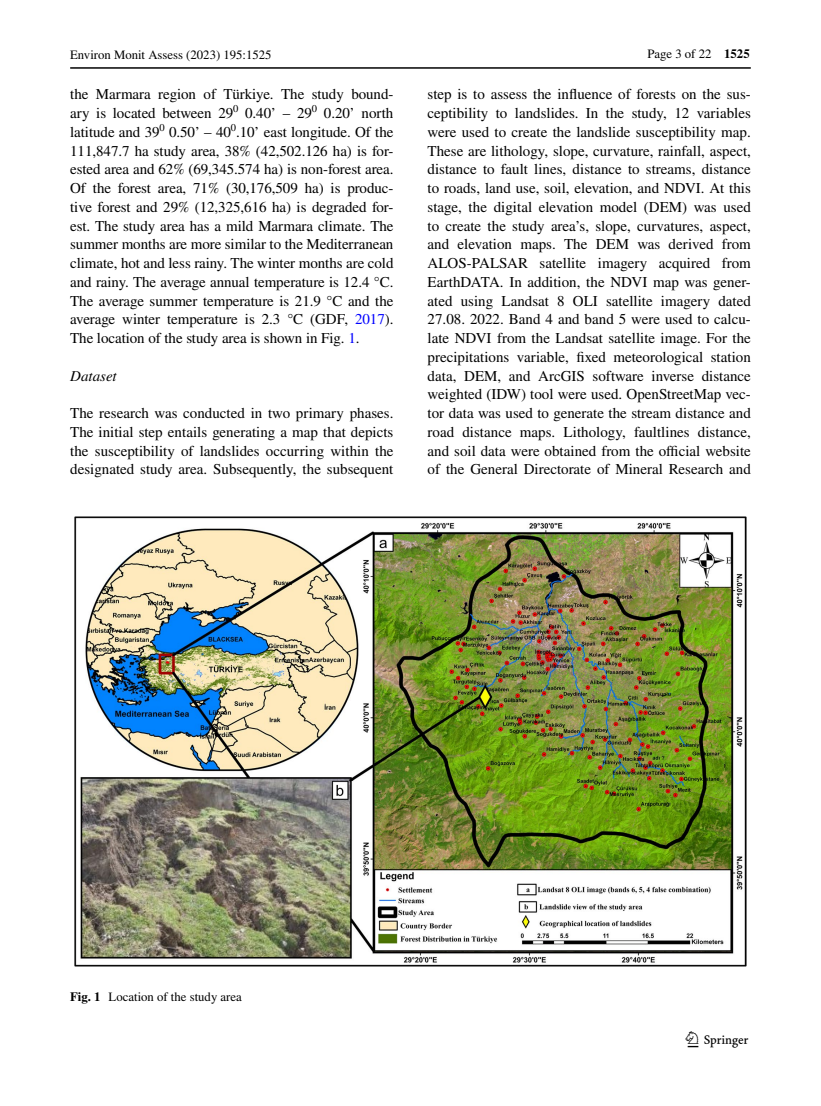
<style>
.page{position:relative;width:821px;height:1106px;background:#fff}
.page>*{position:absolute;margin:0;border:0;box-sizing:border-box;transform-origin:0 0}
.t1{font:22.5px "Springnew Regular 3";color:#000}
.t2{font:15px/18.8px "STIX";color:#000;text-align:justify}
.t3{font:italic 15px "STIX";color:#000}
.t4{font:12.75px "STIX";color:#000}
.s1{color:#00f}
.s2{font-weight:700}
</style>
<div class="page">
<hr style="left:70px;top:67px;width:680px;height:2px;background:#000">
<img style="left:74px;top:516px;width:672px;height:450px">
<p class="t4" style="left:70px;top:46px;width:203px">Environ Monit Assess (2023) 195:1525</p>
<p class="t2" style="left:70px;top:86px;width:325px">the Marmara region of Türkiye. The study bound&shy;ary is located between 29<sup>0</sup> 0.40’ – 29<sup>0</sup> 0.20’ north latitude and 39<sup>0</sup> 0.50’ – 40<sup>0</sup>.10’ east longitude. Of the 111,847.7 ha study area, 38% (42,502.126 ha) is for&shy;ested area and 62% (69,345.574 ha) is non-forest area.<br>Of the forest area, 71% (30,176,509 ha) is produc&shy;tive forest and 29% (12,325,616 ha) is degraded for&shy;est. The study area has a mild Marmara climate. The summer months are more similar to the Mediterranean climate, hot and less rainy. The winter months are cold and rainy. The average annual temperature is 12.4 °C.<br>The average summer temperature is 21.9 °C and the average winter temperature is 2.3 °C (GDF, <span class="s1">2017</span>).<br>The location of the study area is shown in Fig. <span class="s1">1</span>.</p>
<p class="t3" style="left:70px;top:365px;width:48px">Dataset</p>
<p class="t2" style="left:70px;top:405px;width:325px">The research was conducted in two primary phases.<br>The initial step entails generating a map that depicts the susceptibility of landslides occurring within the designated study area. Subsequently, the subsequent</p>
<p class="t4" style="left:647px;top:45px;width:104px">Page 3 of 22 <span class="s2">1525</span></p>
<p class="t2" style="left:427px;top:86px;width:325px">step is to assess the influence of forests on the sus&shy;ceptibility to landslides. In the study, 12 variables were used to create the landslide susceptibility map.<br>These are lithology, slope, curvature, rainfall, aspect, distance to fault lines, distance to streams, distance to roads, land use, soil, elevation, and NDVI. At this stage, the digital elevation model (DEM) was used to create the study area’s, slope, curvatures, aspect, and elevation maps. The DEM was derived from ALOS-PALSAR satellite imagery acquired from EarthDATA. In addition, the NDVI map was gener&shy;ated using Landsat 8 OLI satellite imagery dated 27.08. 2022. Band 4 and band 5 were used to calcu&shy;late NDVI from the Landsat satellite image. For the precipitations variable, fixed meteorological station data, DEM, and ArcGIS software inverse distance weighted (IDW) tool were used. OpenStreetMap vec&shy;tor data was used to generate the stream distance and road distance maps. Lithology, faultlines distance, and soil data were obtained from the official website of the General Directorate of Mineral Research and</p>
<p class="t4" style="left:70px;top:988px;width:173px"><span class="s2">Fig. 1</span> Location of the study area</p>
<h1 class="t1" style="left:687px;top:1031px;width:62px">1 3</h1>
</div>
